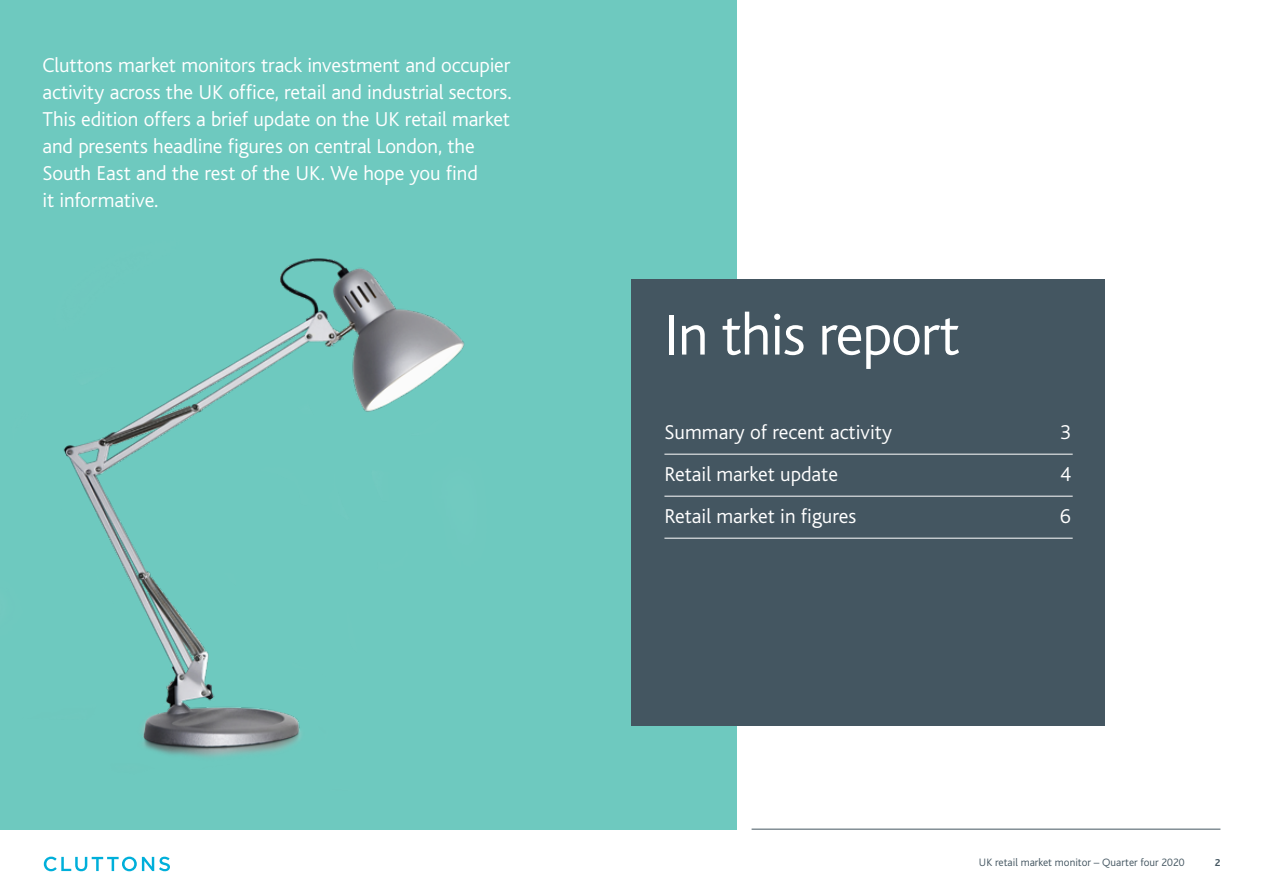
<style>
.page{position:relative;width:1263px;height:893px;background:#fff}
.page>*{position:absolute;margin:0;border:0;box-sizing:border-box;transform-origin:0 0}
.t1{font:300 60.6px "Bliss";letter-spacing:-.02em;color:#fff}
.t2{font:300 21px/27px "Bliss";letter-spacing:-.005em;color:#fff}
.t3{font:300 11.25px "Bliss";color:#445661}
.t4{font:700 10.5px "Bliss";color:#445661}
</style>
<div class="page">
<div style="left:0;top:0;width:737px;height:829px;background:#6ec9bf"></div>
<hr style="left:751px;top:829px;width:469px;height:1px;background:#445661">
<img style="left:63px;top:258px;width:401px;height:499px">
<div style="left:631px;top:279px;width:474px;height:446px;background:#445661"></div>
<hr style="left:664px;top:454px;width:409px;height:1px;background:#fff">
<hr style="left:664px;top:496px;width:409px;height:1px;background:#fff">
<hr style="left:664px;top:538px;width:409px;height:1px;background:#fff">
<svg style="left:44px;top:857px;width:126px;height:14px"></svg>
<p class="t2" style="left:43px;top:52px;width:471px">Cluttons market monitors track investment and occupier activity across the UK office, retail and industrial sectors.<br>This edition offers a brief update on the UK retail market and presents headline figures on central London, the South East and the rest of the UK. We hope you find<br>it informative.</p>
<h1 class="t1" style="left:664px;top:303px;width:297px">In this report</h1>
<p class="t2" style="left:664px;top:419px;width:229px">Summary of recent activity</p>
<p class="t2" style="left:1060px;top:419px;width:12px">3</p>
<p class="t2" style="left:664px;top:461px;width:175px">Retail market update</p>
<p class="t2" style="left:1060px;top:461px;width:12px">4</p>
<p class="t2" style="left:664px;top:503px;width:193px">Retail market in figures</p>
<p class="t2" style="left:1060px;top:503px;width:12px">6</p>
<p class="t3" style="left:979px;top:857px;width:207px">UK retail market monitor – Quarter four 2020</p>
<p class="t4" style="left:1215px;top:857px;width:7px">2</p>
</div>
